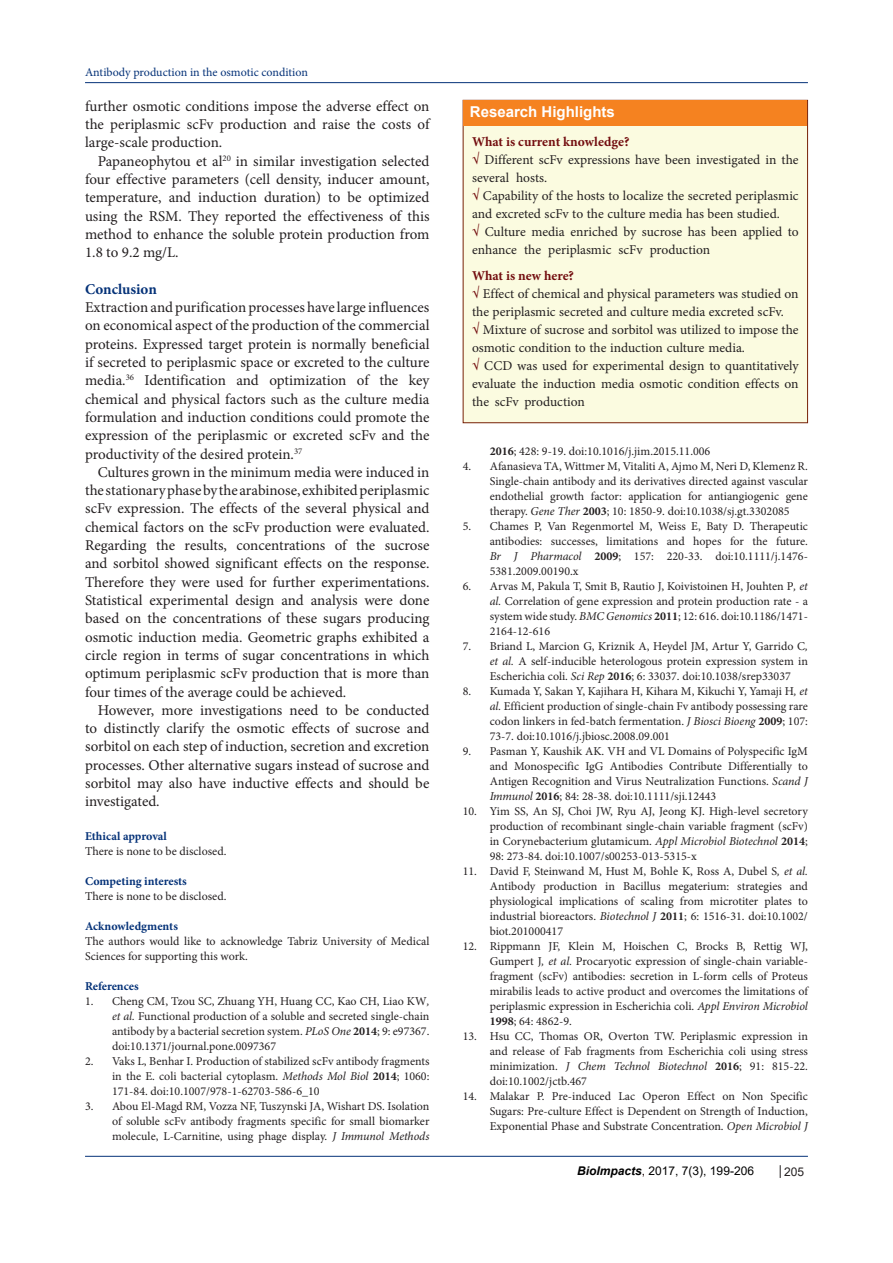
<style>
.page{position:relative;width:893px;height:1263px;background:#fff}
.page>*{position:absolute;margin:0;border:0;box-sizing:border-box;transform-origin:0 0}
.t1{font:15px/18.3px "Minion Pro";letter-spacing:-.005em;color:#231f20;text-align:justify}
.t2{font:700 15px "Arial";color:#fff}
.t3{font:700 15px "Minion Pro";color:#053278}
.BT{font:13.5px/18px "Minion Pro";color:#231f20}
.BT-2{font:700 13.5px "Minion Pro";color:#730e10}
.t4{font:12px/15px "Minion Pro";color:#231f20;text-align:justify}
.t5{font:700 12px "Minion Pro";color:#053278}
.t6{font:12px "Minion Pro";color:#053278}
.t7{font:12px "Arial";color:#000}
.t8{font:12px "Arial";color:#231f20}
.s1{font-style:italic}
.s2{font-weight:700}
.s3{font-weight:700;color:#730e10}
.s4{font-weight:700;font-style:italic}
.s5{color:#150000}
</style>
<div class="page">
<hr style="left:85px;top:82px;width:723px;height:1px;background:#053278">
<hr style="left:85px;top:1156px;width:723px;height:1px;background:#053278">
<svg style="left:780px;top:1165px;width:1px;height:13px"></svg>
<div style="left:463px;top:100px;width:344px;height:323px;background:#fbfbe0"></div>
<div style="left:463px;top:100px;width:344px;height:25px;background:#f58220"></div>
<p class="t6" style="left:85px;top:64px;width:224px">Antibody production in the osmotic condition</p>
<p class="t1" style="left:85px;top:97px;width:346px">further osmotic conditions impose the adverse effect on the periplasmic scFv production and raise the costs of large-scale production.</p>
<p class="t1" style="left:85px;top:152px;width:346px;text-indent:13px">Papaneophytou et al<sup>20</sup> in similar investigation selected four effective parameters (cell density, inducer amount, temperature, and induction duration) to be optimized using the RSM. They reported the effectiveness of this method to enhance the soluble protein production from 1.8 to 9.2 mg/L.</p>
<p class="t3" style="left:85px;top:278px;width:73px">Conclusion</p>
<p class="t1" style="left:85px;top:298px;width:346px">Extraction and purification processes have large influences on economical aspect of the production of the commercial proteins. Expressed target protein is normally beneficial if secreted to periplasmic space or excreted to the culture media.<sup>36</sup> Identification and optimization of the key chemical and physical factors such as the culture media formulation and induction conditions could promote the expression of the periplasmic or excreted scFv and the productivity of the desired protein.<sup>37</sup></p>
<p class="t1" style="left:85px;top:463px;width:346px;text-indent:13px">Cultures grown in the minimum media were induced in the stationary phase by the arabinose, exhibited periplasmic scFv expression. The effects of the several physical and chemical factors on the scFv production were evaluated.<br>Regarding the results, concentrations of the sucrose and sorbitol showed significant effects on the response.<br>Therefore they were used for further experimentations.<br>Statistical experimental design and analysis were done based on the concentrations of these sugars producing osmotic induction media. Geometric graphs exhibited a circle region in terms of sugar concentrations in which optimum periplasmic scFv production that is more than four times of the average could be achieved.</p>
<p class="t1" style="left:85px;top:701px;width:346px;text-indent:13px">However, more investigations need to be conducted to distinctly clarify the osmotic effects of sucrose and sorbitol on each step of induction, secretion and excretion processes. Other alternative sugars instead of sucrose and sorbitol may also have inductive effects and should be investigated.</p>
<p class="t5" style="left:85px;top:827px;width:83px">Ethical approval</p>
<p class="t4" style="left:85px;top:843px;width:143px">There is none to be disclosed.</p>
<p class="t5" style="left:85px;top:872px;width:103px">Competing interests</p>
<p class="t4" style="left:85px;top:888px;width:143px">There is none to be disclosed.</p>
<p class="t5" style="left:85px;top:917px;width:94px">Acknowledgments</p>
<p class="t4" style="left:85px;top:933px;width:346px">The authors would like to acknowledge Tabriz University of Medical<br>Sciences for supporting this work.</p>
<p class="t5" style="left:85px;top:977px;width:55px">References</p>
<p class="t4" style="left:112px;top:993px;width:319px;text-indent:-27px">1. Cheng CM, Tzou SC, Zhuang YH, Huang CC, Kao CH, Liao KW<span class="s1">, et al.</span> Functional production of a soluble and secreted single-chain antibody by a bacterial secretion system. <span class="s1">PLoS One</span> <span class="s2">2014</span>; 9: e97367. doi:10.1371/journal.pone.0097367</p>
<p class="t4" style="left:112px;top:1053px;width:319px;text-indent:-27px">2. Vaks L, Benhar I. Production of stabilized scFv antibody fragments in the E. coli bacterial cytoplasm. <span class="s1">Methods Mol Biol</span> <span class="s2">2014</span>; 1060:<br>171-84. doi:10.1007/978-1-62703-586-6_10</p>
<p class="t4" style="left:112px;top:1098px;width:319px;text-indent:-27px">3. Abou El-Magd RM, Vozza NF, Tuszynski JA, Wishart DS. Isolation of soluble scFv antibody fragments specific for small biomarker molecule, L-Carnitine, using phage display. <span class="s1">J Immunol Methods</span></p>
<p class="t2" style="left:470px;top:101px;width:147px">Research Highlights</p>
<p class="BT-2" style="left:472px;top:132px;width:159px">What is current knowledge?</p>
<p class="BT" style="left:472px;top:150px;width:328px"><span class="s3">√</span> Different scFv expressions have been investigated in the several hosts.</p>
<p class="BT" style="left:472px;top:186px;width:328px"><span class="s3">√</span> Capability of the hosts to localize the secreted periplasmic and excreted scFv to the culture media has been studied.</p>
<p class="BT" style="left:472px;top:222px;width:328px"><span class="s3">√</span> Culture media enriched by sucrose has been applied to enhance the periplasmic scFv production</p>
<p class="BT-2" style="left:472px;top:266px;width:104px">What is new here?</p>
<p class="BT" style="left:472px;top:285px;width:328px"><span class="s3">√</span> Effect of chemical and physical parameters was studied on the periplasmic secreted and culture media excreted scFv.</p>
<p class="BT" style="left:472px;top:321px;width:328px"><span class="s3">√</span> Mixture of sucrose and sorbitol was utilized to impose the osmotic condition to the induction culture media.</p>
<p class="BT" style="left:472px;top:357px;width:328px;text-align:justify"><span class="s3">√</span> CCD was used for experimental design to quantitatively evaluate the induction media osmotic condition effects on the scFv production</p>
<p class="t4" style="left:490px;top:444px;width:222px"><span class="s2">2016</span>; 428: 9-19. doi:10.1016/j.jim.2015.11.006</p>
<p class="t4" style="left:490px;top:459px;width:320px;text-indent:-27px">4. Afanasieva TA, Wittmer M, Vitaliti A, Ajmo M, Neri D, Klemenz R.<br>Single-chain antibody and its derivatives directed against vascular endothelial growth factor: application for antiangiogenic gene therapy. <span class="s1">Gene Ther</span> <span class="s2">2003</span>; 10: 1850-9. doi:10.1038/sj.gt.3302085</p>
<p class="t4" style="left:490px;top:519px;width:320px;text-indent:-27px">5. Chames P, Van Regenmortel M, Weiss E, Baty D. Therapeutic antibodies: successes, limitations and hopes for the future.<br><span class="s1">Br J Pharmacol</span> <span class="s2">2009</span>; 157: 220-33. doi:10.1111/j.1476- 5381.2009.00190.x</p>
<p class="t4" style="left:490px;top:579px;width:320px;text-indent:-27px">6. Arvas M, Pakula T, Smit B, Rautio J, Koivistoinen H, Jouhten P<span class="s1">, et al.</span> Correlation of gene expression and protein production rate - a system wide study. <span class="s1">BMC Genomics</span> <span class="s2">2011</span>; 12: 616. doi:10.1186/1471- 2164-12-616</p>
<p class="t4" style="left:490px;top:639px;width:320px;text-indent:-27px">7. Briand L, Marcion G, Kriznik A, Heydel JM, Artur Y, Garrido C<span class="s1">, et al.</span> A self-inducible heterologous protein expression system in Escherichia coli. <span class="s1">Sci Rep</span> <span class="s2">2016</span>; 6: 33037. doi:10.1038/srep33037</p>
<p class="t4" style="left:490px;top:684px;width:320px;text-indent:-27px">8. Kumada Y, Sakan Y, Kajihara H, Kihara M, Kikuchi Y, Yamaji H<span class="s1">, et al.</span> Efficient production of single-chain Fv antibody possessing rare codon linkers in fed-batch fermentation. <span class="s1">J Biosci Bioeng</span> <span class="s2">2009</span>; 107:<br>73-7. doi:10.1016/j.jbiosc.2008.09.001</p>
<p class="t4" style="left:490px;top:744px;width:320px;text-indent:-27px">9. Pasman Y, Kaushik AK. VH and VL Domains of Polyspecific IgM and Monospecific IgG Antibodies Contribute Differentially to Antigen Recognition and Virus Neutralization Functions. <span class="s1">Scand J Immunol</span> <span class="s2">2016</span>; 84: 28-38. doi:10.1111/sji.12443</p>
<p class="t4" style="left:490px;top:804px;width:320px;text-indent:-27px">10. Yim SS, An SJ, Choi JW, Ryu AJ, Jeong KJ. High-level secretory production of recombinant single-chain variable fragment (scFv) in Corynebacterium glutamicum. <span class="s1">Appl Microbiol Biotechnol</span> <span class="s2">2014</span>; 98: 273-84. doi:10.1007/s00253-013-5315-x</p>
<p class="t4" style="left:490px;top:864px;width:320px;text-indent:-27px">11. David F, Steinwand M, Hust M, Bohle K, Ross A, Dubel S<span class="s1">, et al.<br></span>Antibody production in Bacillus megaterium: strategies and physiological implications of scaling from microtiter plates to industrial bioreactors. <span class="s1">Biotechnol J</span> <span class="s2">2011</span>; 6: 1516-31. doi:10.1002/ biot.201000417</p>
<p class="t4" style="left:490px;top:939px;width:320px;text-indent:-27px">12. Rippmann JF, Klein M, Hoischen C, Brocks B, Rettig WJ, Gumpert J<span class="s1">, et al.</span> Procaryotic expression of single-chain variable&shy;fragment (scFv) antibodies: secretion in L-form cells of Proteus mirabilis leads to active product and overcomes the limitations of periplasmic expression in Escherichia coli. <span class="s1">Appl Environ Microbiol </span><span class="s2">1998</span>; 64: 4862-9.</p>
<p class="t4" style="left:490px;top:1029px;width:320px;text-indent:-27px">13. Hsu CC, Thomas OR, Overton TW. Periplasmic expression in and release of Fab fragments from Escherichia coli using stress minimization. <span class="s1">J Chem Technol Biotechnol</span> <span class="s2">2016</span>; 91: 815-22. doi:10.1002/jctb.467</p>
<p class="t4" style="left:490px;top:1089px;width:320px;text-indent:-27px">14. Malakar P. Pre-induced Lac Operon Effect on Non Specific Sugars: Pre-culture Effect is Dependent on Strength of Induction, Exponential Phase and Substrate Concentration. <span class="s1">Open Microbiol J</span></p>
<p class="t7" style="left:577px;top:1163px;width:178px"><span class="s4">BioImpacts</span><span class="s5">,</span> 2017, 7(3), 199-206</p>
<p class="t8" style="left:784px;top:1164px;width:22px">205</p>
</div>
